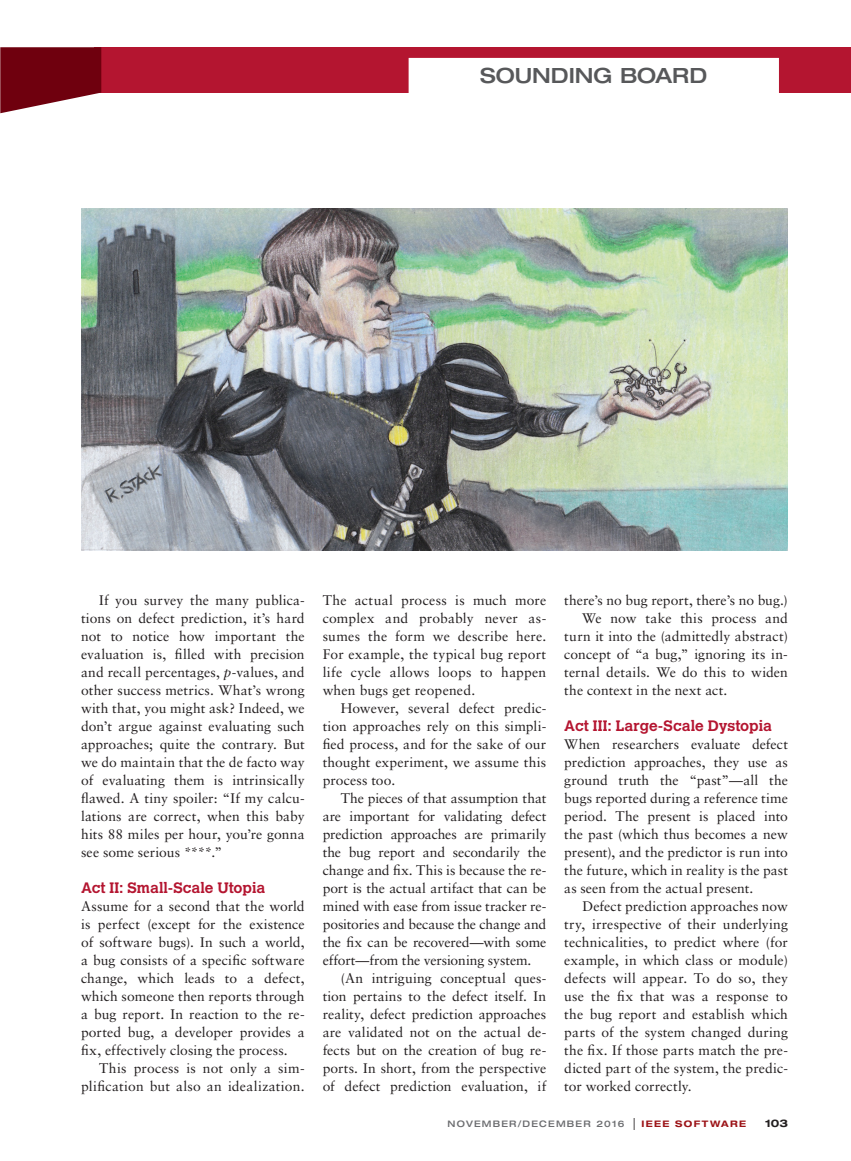
<style>
.page{position:relative;width:851px;height:1161px;background:#fff}
.page>*{position:absolute;margin:0;border:0;box-sizing:border-box;transform-origin:0 0}
.t1{font:500 expanded 21px "Helvetica Neue LT Std";color:#57585a}
.t2{font:700 15px "Calvert MT Std";color:#b41530}
.t3{font:13.8px/18px "Sabon LT Std";letter-spacing:.005em;color:#231f20;text-align:justify}
.t4{font:700 expanded 10.5px "Helvetica Neue LT Std";color:#231f20}
.t5{font:500 expanded 9px "Helvetica Neue LT Std";letter-spacing:.13em;color:#6c6d70}
.s1{font-style:italic}
.s2{font-family:"Helvetica LT Std";font-weight:400;font-stretch:condensed;font-size:12px;color:#231f20}
.s3{font-weight:700;color:#9c1418}
</style>
<div class="page">
<div style="left:94px;top:47px;width:756px;height:46px;background:#b41530"></div>
<div style="left:408px;top:58px;width:371px;height:36px;background:#fff"></div>
<svg style="left:1px;top:47px;width:100px;height:66px;background:#852833"></svg>
<hr style="left:0;top:47px;width:1px;height:66px;background:#b41530">
<img style="left:81px;top:209px;width:706px;height:342px">
<h1 class="t1" style="left:480px;top:63px;width:229px">SOUNDING BOARD</h1>
<p class="t3" style="left:81px;top:591px;width:225px;text-indent:18px">If you survey the many publica&shy;tions on defect prediction, it’s hard not to notice how important the evaluation is, filled with precision and recall percentages, <span class="s1">p</span>-values, and other success metrics. What’s wrong with that, you might ask? Indeed, we don’t argue against evaluating such approaches; quite the contrary. But we do maintain that the de facto way of evaluating them is intrinsically flawed. A tiny spoiler: “If my calcu&shy;lations are correct, when this baby hits 88 miles per hour, you’re gonna see some serious ****.”</p>
<p class="t2" style="left:81px;top:878px;width:186px">Act II: Small-Scale Utopia</p>
<p class="t3" style="left:81px;top:897px;width:225px">Assume for a second that the world</p>
<p class="t3" style="left:81px;top:915px;width:225px">is perfect (except for the existence</p>
<p class="t3" style="left:81px;top:933px;width:225px">of software bugs). In such a world,</p>
<p class="t3" style="left:81px;top:951px;width:225px">a bug consists of a specific software</p>
<p class="t3" style="left:81px;top:969px;width:225px">change, which leads to a defect,</p>
<p class="t3" style="left:81px;top:987px;width:225px">which someone then reports through</p>
<p class="t3" style="left:81px;top:1005px;width:225px">a bug report. In reaction to the re-</p>
<p class="t3" style="left:81px;top:1023px;width:225px">ported bug, a developer provides a</p>
<p class="t3" style="left:81px;top:1041px;width:208px">fix, effectively closing the process.</p>
<p class="t3" style="left:99px;top:1059px;width:207px">This process is not only a sim-</p>
<p class="t3" style="left:81px;top:1077px;width:225px">plification but also an idealization.</p>
<p class="t3" style="left:322px;top:591px;width:225px">The actual process is much more</p>
<p class="t3" style="left:322px;top:609px;width:225px">complex and probably never as-</p>
<p class="t3" style="left:322px;top:627px;width:225px">sumes the form we describe here.</p>
<p class="t3" style="left:322px;top:645px;width:225px">For example, the typical bug report</p>
<p class="t3" style="left:322px;top:663px;width:225px">life cycle allows loops to happen</p>
<p class="t3" style="left:322px;top:681px;width:154px">when bugs get reopened.</p>
<p class="t3" style="left:340px;top:699px;width:207px">However, several defect predic-</p>
<p class="t3" style="left:322px;top:717px;width:225px">tion approaches rely on this simpli-</p>
<p class="t3" style="left:322px;top:735px;width:225px">fied process, and for the sake of our</p>
<p class="t3" style="left:322px;top:753px;width:225px">thought experiment, we assume this</p>
<p class="t3" style="left:322px;top:771px;width:74px">process too.</p>
<p class="t3" style="left:340px;top:789px;width:207px">The pieces of that assumption that</p>
<p class="t3" style="left:322px;top:807px;width:225px">are important for validating defect</p>
<p class="t3" style="left:322px;top:825px;width:225px">prediction approaches are primarily</p>
<p class="t3" style="left:322px;top:843px;width:225px">the bug report and secondarily the</p>
<p class="t3" style="left:322px;top:861px;width:225px">change and fix. This is because the re-</p>
<p class="t3" style="left:322px;top:879px;width:225px">port is the actual artifact that can be</p>
<p class="t3" style="left:322px;top:897px;width:225px">mined with ease from issue tracker re-</p>
<p class="t3" style="left:322px;top:915px;width:225px">positories and because the change and</p>
<p class="t3" style="left:322px;top:933px;width:225px">the fix can be recovered—with some</p>
<p class="t3" style="left:322px;top:951px;width:210px">effort—from the versioning system.</p>
<p class="t3" style="left:340px;top:969px;width:207px">(An intriguing conceptual ques-</p>
<p class="t3" style="left:322px;top:987px;width:225px">tion pertains to the defect itself. In</p>
<p class="t3" style="left:322px;top:1005px;width:225px">reality, defect prediction approaches</p>
<p class="t3" style="left:322px;top:1023px;width:225px">are validated not on the actual de-</p>
<p class="t3" style="left:322px;top:1041px;width:225px">fects but on the creation of bug re-</p>
<p class="t3" style="left:322px;top:1059px;width:225px">ports. In short, from the perspective</p>
<p class="t3" style="left:322px;top:1077px;width:225px">of defect prediction evaluation, if</p>
<p class="t3" style="left:564px;top:591px;width:225px">there’s no bug report, there’s no bug.)</p>
<p class="t3" style="left:582px;top:609px;width:207px">We now take this process and</p>
<p class="t3" style="left:564px;top:627px;width:225px">turn it into the (admittedly abstract)</p>
<p class="t3" style="left:564px;top:645px;width:225px">concept of “a bug,” ignoring its in-</p>
<p class="t3" style="left:564px;top:663px;width:225px">ternal details. We do this to widen</p>
<p class="t3" style="left:564px;top:681px;width:165px">the context in the next act.</p>
<p class="t2" style="left:564px;top:716px;width:209px">Act III: Large-Scale Dystopia</p>
<p class="t3" style="left:564px;top:735px;width:225px">When researchers evaluate defect</p>
<p class="t3" style="left:564px;top:753px;width:225px">prediction approaches, they use as</p>
<p class="t3" style="left:564px;top:771px;width:225px">ground truth the “past”—all the</p>
<p class="t3" style="left:564px;top:789px;width:225px">bugs reported during a reference time</p>
<p class="t3" style="left:564px;top:807px;width:225px">period. The present is placed into</p>
<p class="t3" style="left:564px;top:825px;width:225px">the past (which thus becomes a new</p>
<p class="t3" style="left:564px;top:843px;width:225px">present), and the predictor is run into</p>
<p class="t3" style="left:564px;top:861px;width:225px">the future, which in reality is the past</p>
<p class="t3" style="left:564px;top:879px;width:191px">as seen from the actual present.</p>
<p class="t3" style="left:582px;top:897px;width:207px">Defect prediction approaches now</p>
<p class="t3" style="left:564px;top:915px;width:225px">try, irrespective of their underlying</p>
<p class="t3" style="left:564px;top:933px;width:225px">technicalities, to predict where (for</p>
<p class="t3" style="left:564px;top:951px;width:225px">example, in which class or module)</p>
<p class="t3" style="left:564px;top:969px;width:225px">defects will appear. To do so, they</p>
<p class="t3" style="left:564px;top:987px;width:225px">use the fix that was a response to</p>
<p class="t3" style="left:564px;top:1005px;width:225px">the bug report and establish which</p>
<p class="t3" style="left:564px;top:1023px;width:225px">parts of the system changed during</p>
<p class="t3" style="left:564px;top:1041px;width:225px">the fix. If those parts match the pre-</p>
<p class="t3" style="left:564px;top:1059px;width:225px">dicted part of the system, the predic-</p>
<p class="t3" style="left:564px;top:1077px;width:129px">tor worked correctly.</p>
<p class="t5" style="left:447px;top:1118px;width:300px">NOVEMBER/DECEMBER 2016 <span class="s2">|</span> <span class="s3">IEEE SOFTWARE</span></p>
<p class="t4" style="left:765px;top:1117px;width:24px">103</p>
</div>
